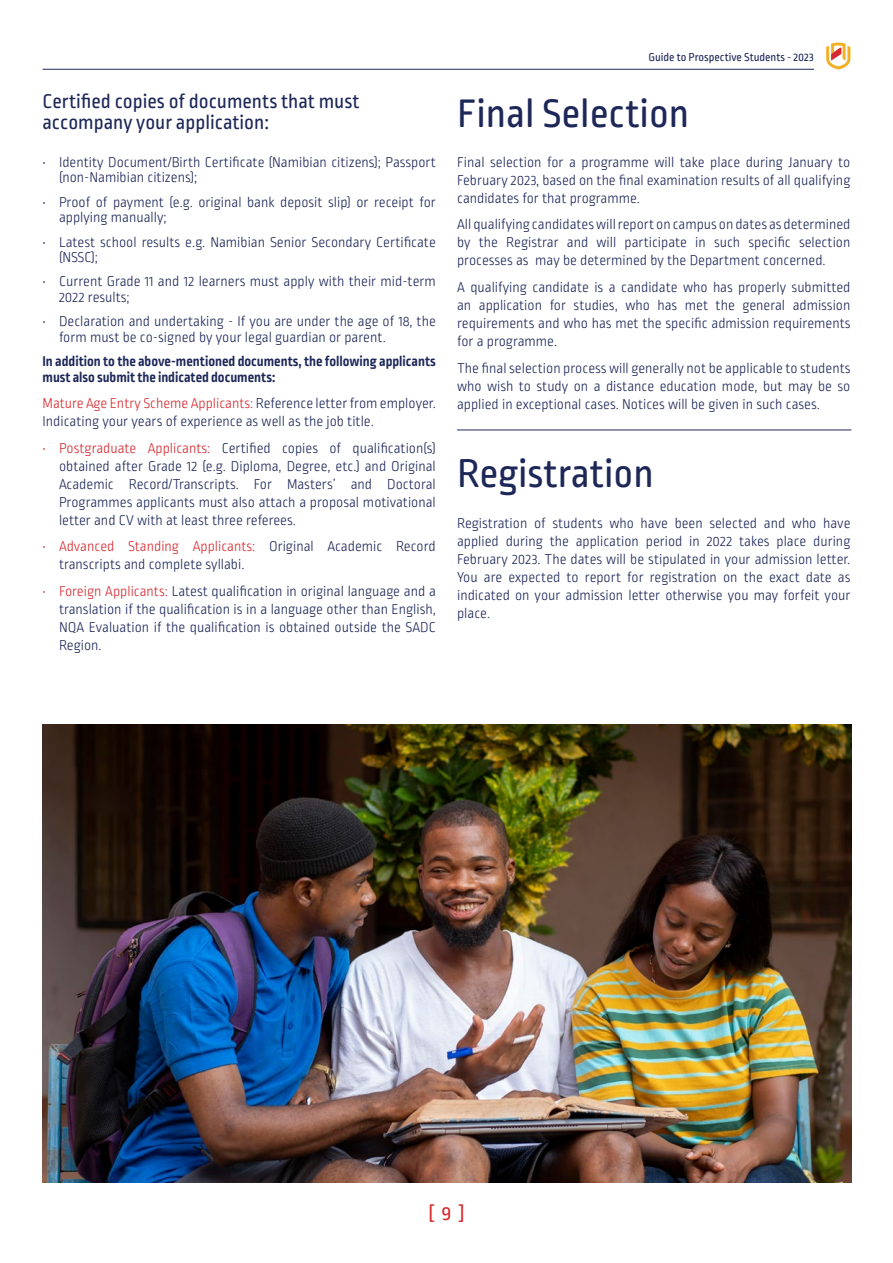
<style>
.page{position:relative;width:893px;height:1263px;background:#fff}
.page>*{position:absolute;margin:0;border:0;box-sizing:border-box;transform-origin:0 0}
.t1{font:42px "Ropa Soft Pro";color:#1d2758}
.t2{font:21px/21px "Ropa Soft Pro";color:#1d2758}
.t3{font:21px "Ropa Soft Pro";color:#d52a2f}
.t4{font:300 15px/18px "Ropa Soft Pro";color:#1d2758}
.t5{font:700 15px/15.8px "Ropa Soft Pro";color:#1d2758}
.t6{font:12px "Ropa Soft Pro";color:#1d2758}
.s1{color:#d52a2f}
</style>
<div class="page">
<svg style="left:826px;top:43px;width:24px;height:26px"></svg>
<hr style="left:43px;top:69px;width:771px;height:1px;background:#1d2758">
<img style="left:43px;top:725px;width:808px;height:457px">
<hr style="left:457px;top:430px;width:394px;height:1px;background:#1d2758">
<h2 class="t2" style="left:43px;top:92px;width:318px">Certified copies of documents that must accompany your application:</h2>
<p class="t4" style="left:59px;top:155px;width:378px;line-height:15.8px;text-indent:-16px">• Identity Document/Birth Certificate (Namibian citizens); Passport (non-Namibian citizens);</p>
<p class="t4" style="left:59px;top:195px;width:378px;line-height:15.8px;text-indent:-16px">• Proof of payment (e.g. original bank deposit slip) or receipt for applying manually;</p>
<p class="t4" style="left:59px;top:235px;width:378px;line-height:15.8px;text-indent:-16px">• Latest school results e.g. Namibian Senior Secondary Certificate (NSSC);</p>
<p class="t4" style="left:59px;top:275px;width:378px;line-height:15.8px;text-indent:-16px">• Current Grade 11 and 12 learners must apply with their mid-term<br>2022 results;</p>
<p class="t4" style="left:59px;top:315px;width:378px;line-height:15.8px;text-indent:-16px">• Declaration and undertaking - If you are under the age of 18, the form must be co-signed by your legal guardian or parent.</p>
<p class="t5" style="left:43px;top:354px;width:395px">In addition to the above-mentioned documents, the following applicants must also submit the indicated documents:</p>
<p class="t4" style="left:43px;top:395px;width:395px"><span class="s1">Mature Age Entry Scheme Applicants:</span> Reference letter from employer.<br>Indicating your years of experience as well as the job title.</p>
<p class="t4" style="left:59px;top:440px;width:378px;text-align:justify;text-indent:-16px"><span class="s1">• Postgraduate Applicants:</span> Certified copies of qualification(s) obtained after Grade 12 (e.g. Diploma, Degree, etc.) and Original Academic Record/Transcripts. For Masters’ and Doctoral Programmes applicants must also attach a proposal motivational letter and CV with at least three referees.</p>
<p class="t4" style="left:59px;top:538px;width:378px;text-indent:-16px"><span class="s1">• Advanced Standing Applicants:</span> Original Academic Record transcripts and complete syllabi.</p>
<p class="t4" style="left:59px;top:583px;width:378px;text-align:justify;text-indent:-16px"><span class="s1">• Foreign Applicants:</span> Latest qualification in original language and a translation if the qualification is in a language other than English, NQA Evaluation if the qualification is obtained outside the SADC Region.</p>
<p class="t6" style="left:648px;top:50px;width:167px">Guide to Prospective Students - 2023</p>
<h1 class="t1" style="left:457px;top:90px;width:234px">Final Selection</h1>
<p class="t4" style="left:457px;top:154px;width:395px;text-align:justify">Final selection for a programme will take place during January to February 2023, based on the final examination results of all qualifying candidates for that programme.</p>
<p class="t4" style="left:457px;top:217px;width:395px;text-align:justify">All qualifying candidates will report on campus on dates as determined by the Registrar and will participate in such specific selection processes as may be determined by the Department concerned.</p>
<p class="t4" style="left:457px;top:279px;width:395px;text-align:justify">A qualifying candidate is a candidate who has properly submitted an application for studies, who has met the general admission requirements and who has met the specific admission requirements for a programme.</p>
<p class="t4" style="left:457px;top:360px;width:395px;text-align:justify">The final selection process will generally not be applicable to students who wish to study on a distance education mode, but may be so applied in exceptional cases. Notices will be given in such cases.</p>
<h1 class="t1" style="left:457px;top:451px;width:198px">Registration</h1>
<p class="t4" style="left:457px;top:515px;width:395px;text-align:justify">Registration of students who have been selected and who have applied during the application period in 2022 takes place during February 2023. The dates will be stipulated in your admission letter.<br>You are expected to report for registration on the exact date as indicated on your admission letter otherwise you may forfeit your place.</p>
<h2 class="t3" style="left:428px;top:1202px;width:38px">[ 9 ]</h2>
</div>
